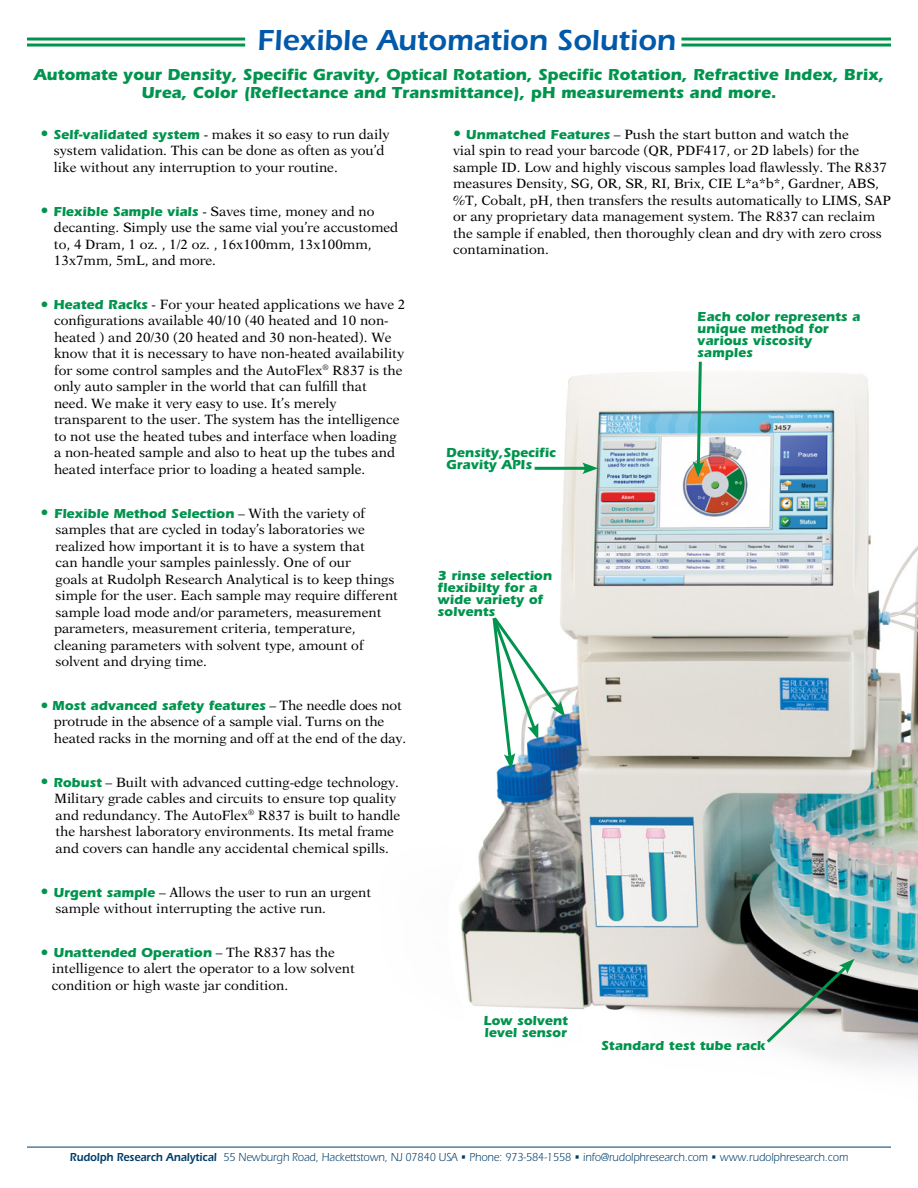
<style>
.page{position:relative;width:918px;height:1188px;background:#fff}
.page>*{position:absolute;margin:0;border:0;box-sizing:border-box;transform-origin:0 0}
.t1{font:600 30px "Itc Eras";color:#0059aa}
.t2{font:700 16.5px/18px "Itc Eras";color:#00944d;text-align:center}
.t3{font:13.5px/16.5px "New Aster";color:#000}
.t4{font:700 13.5px/12px "Itc Eras";color:#00944d}
.t5{font:12px "Itc Eras";letter-spacing:-.005em;color:#003d6a;scale:.9 1}
.s1{font-size:16.5px;color:#00944d}
.s2{font-family:"Itc Eras";font-weight:700;color:#00944d}
.s3{font-family:"New Aster";font-weight:400;font-size:16.5px}
.s4{font-family:"New Aster";font-weight:400;color:#000}
.s5{font-weight:600}
</style>
<div class="page">
<img style="left:459px;top:372px;width:459px;height:697px">
<svg style="left:693px;top:361px;width:11px;height:116px"></svg>
<hr style="left:535px;top:467px;width:53px;height:3px;background:#00944d">
<svg style="left:582px;top:462px;width:16px;height:12px"></svg>
<svg style="left:490px;top:614px;width:75px;height:155px"></svg>
<svg style="left:764px;top:959px;width:91px;height:87px"></svg>
<hr style="left:27px;top:1147px;width:864px;height:1px;background:#003d6a">
<hr style="left:27px;top:38px;width:218px;height:3px;background:#00944d">
<hr style="left:27px;top:44px;width:218px;height:3px;background:#00944d">
<hr style="left:681px;top:38px;width:210px;height:3px;background:#00944d">
<hr style="left:681px;top:44px;width:210px;height:3px;background:#00944d">
<h1 class="t1" style="left:257px;top:22px;width:420px">Flexible Automation Solution</h1>
<p class="t2" style="left:34px;top:65px;width:852px">Automate your Density, Specific Gravity, Optical Rotation, Specific Rotation, Refractive Index, Brix,<br>Urea, Color (Reflectance and Transmittance), pH measurements and more.</p>
<p class="t3" style="left:54px;top:126px;width:337px;text-indent:-13px"><span class="s1">•</span> <span class="s2">Self-validated system</span> - makes it so easy to run daily system validation. This can be done as often as you’d like without any interruption to your routine.</p>
<p class="t3" style="left:54px;top:203px;width:346px;text-indent:-13px"><span class="s1">•</span> <span class="s2">Flexible Sample vials</span> - Saves time, money and no decanting. Simply use the same vial you’re accustomed to, 4 Dram, 1 oz. , 1/2 oz. , 16x100mm, 13x100mm, 13x7mm, 5mL, and more.</p>
<p class="t3" style="left:54px;top:296px;width:353px;text-indent:-14px"><span class="s1">•</span> <span class="s2">Heated Racks</span> - For your heated applications we have 2 configurations available 40/10 (40 heated and 10 non&shy;heated ) and 20/30 (20 heated and 30 non-heated). We know that it is necessary to have non-heated availability for some control samples and the AutoFlex<sup>®</sup> R837 is the only auto sampler in the world that can fulfill that<br>need. We make it very easy to use. It’s merely transparent to the user. The system has the intelligence to not use the heated tubes and interface when loading a non-heated sample and also to heat up the tubes and heated interface prior to loading a heated sample.</p>
<p class="t4" style="left:40px;top:507px;width:326px"><span class="s3">•</span> Flexible Method Selection <span class="s4">– With the variety of</span></p>
<p class="t3" style="left:54px;top:521px;width:346px">samples that are cycled in today’s laboratories we realized how important it is to have a system that<br>can handle your samples painlessly. One of our<br>goals at Rudolph Research Analytical is to keep things simple for the user. Each sample may require different sample load mode and/or parameters, measurement parameters, measurement criteria, temperature, cleaning parameters with solvent type, amount of solvent and drying time.</p>
<p class="t4" style="left:40px;top:699px;width:363px"><span class="s3">•</span> Most advanced safety features <span class="s4">– The needle does not</span></p>
<p class="t3" style="left:54px;top:713px;width:354px">protrude in the absence of a sample vial. Turns on the heated racks in the morning and off at the end of the day.</p>
<p class="t3" style="left:54px;top:774px;width:348px;text-indent:-14px"><span class="s1">•</span> <span class="s2">Robust</span> – Built with advanced cutting-edge technology.<br>Military grade cables and circuits to ensure top quality and redundancy. The AutoFlex<sup>®</sup> R837 is built to handle the harshest laboratory environments. Its metal frame and covers can handle any accidental chemical spills.</p>
<p class="t3" style="left:56px;top:884px;width:317px;text-indent:-15px"><span class="s1">•</span> <span class="s2">Urgent sample</span> – Allows the user to run an urgent sample without interrupting the active run.</p>
<p class="t4" style="left:40px;top:946px;width:296px"><span class="s3">•</span> Unattended Operation <span class="s4">– The R837 has the</span></p>
<p class="t3" style="left:52px;top:960px;width:305px">intelligence to alert the operator to a low solvent condition or high waste jar condition.</p>
<p class="t3" style="left:453px;top:126px;width:439px"><span class="s1">•</span> <span class="s2">Unmatched Features</span> – Push the start button and watch the<br>vial spin to read your barcode (QR, PDF417, or 2D labels) for the sample ID. Low and highly viscous samples load flawlessly. The R837 measures Density, SG, OR, SR, RI, Brix, CIE L*a*b*, Gardner, ABS, %T, Cobalt, pH, then transfers the results automatically to LIMS, SAP or any proprietary data management system. The R837 can reclaim the sample if enabled, then thoroughly clean and dry with zero cross contamination.</p>
<p class="t4" style="left:697px;top:310px;width:164px">Each color represents a unique method for various viscosity samples</p>
<p class="t4" style="left:446px;top:446px;width:111px">Density,Specific<br>Gravity APIs</p>
<p class="t4" style="left:438px;top:569px;width:116px">3 rinse selection flexibilty for a wide variety of solvents</p>
<p class="t4" style="left:483px;top:1015px;width:86px">Low solvent level sensor</p>
<p class="t4" style="left:601px;top:1039px;width:166px">Standard test tube rack</p>
<p class="t5" style="left:70px;top:1151px;width:866px"><span class="s5">Rudolph Research Analytical</span> 55 Newburgh Road, Hackettstown, NJ 07840 USA • Phone: 973-584-1558 • info@rudolphresearch.com • www.rudolphresearch.com</p>
</div>
